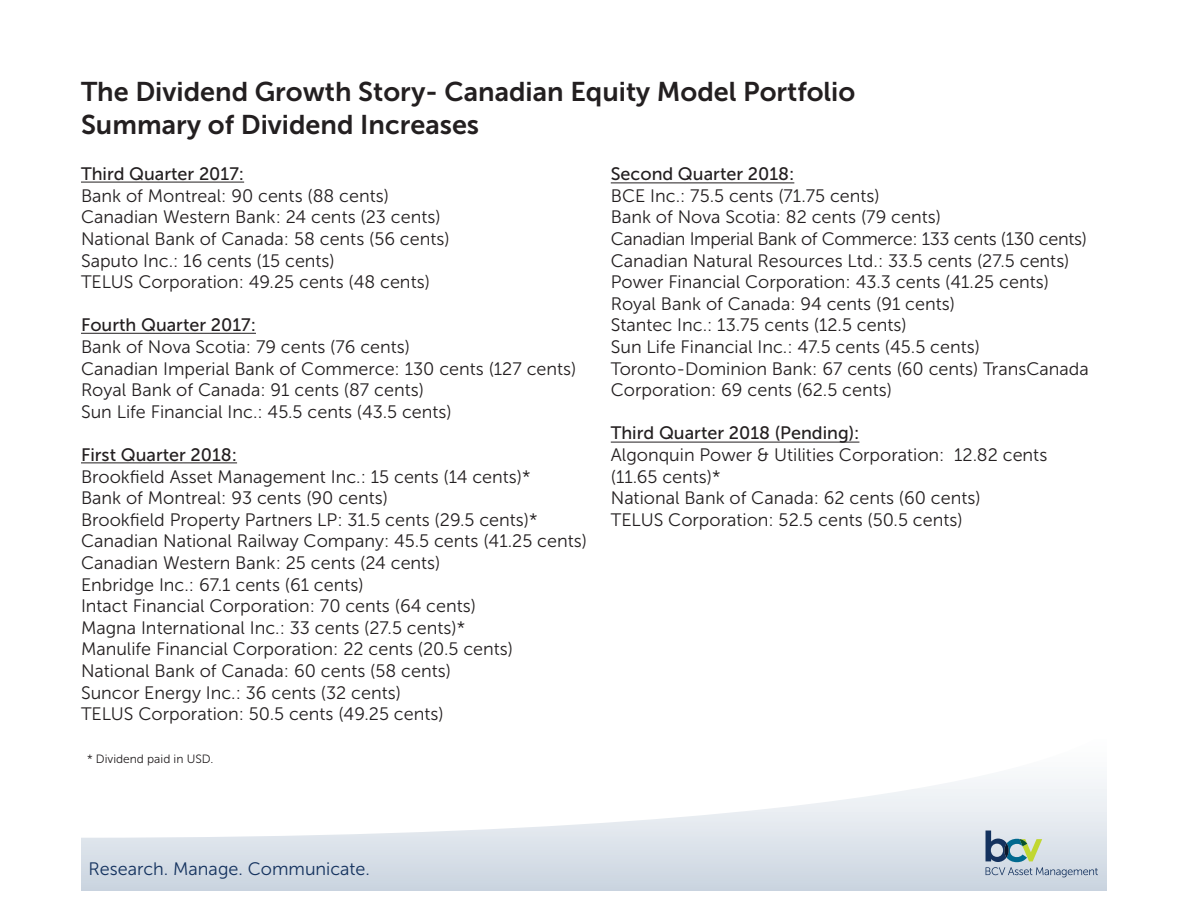
<style>
.page{position:relative;width:1188px;height:918px;background:#fff}
.page>*{position:absolute;margin:0;border:0;box-sizing:border-box;transform-origin:0 0}
.t1{font:27px "Museo Sans 700";color:#231f20}
.t2{font:18px/21.6px "Museo Sans 300";color:#231f20}
.t3{font:18px "Museo Sans 500";color:#231f20}
.t4{font:18px "Museo Sans 300";color:#14325e}
.t5{font:12px "Museo Sans 300";color:#231f20}
.s1{font-family:"Museo Sans 500"}
</style>
<div class="page">
<svg style="left:81px;top:779px;width:1026px;height:112px"></svg>
<svg style="left:986px;top:831px;width:112px;height:46px;background:#b8c6cd"></svg>
<hr style="left:81px;top:182px;width:163px;height:1px;background:#231f20">
<hr style="left:81px;top:333px;width:175px;height:1px;background:#231f20">
<hr style="left:81px;top:462px;width:156px;height:1px;background:#231f20">
<hr style="left:611px;top:182px;width:183px;height:1px;background:#231f20">
<hr style="left:611px;top:442px;width:248px;height:1px;background:#231f20">
<p class="t1" style="left:81px;top:77px;width:776px">The Dividend Growth Story- Canadian Equity Model Portfolio</p>
<p class="t1" style="left:81px;top:109px;width:400px">Summary of Dividend Increases</p>
<p class="t3" style="left:81px;top:164px;width:165px">Third Quarter 2017:</p>
<p class="t2" style="left:81px;top:185px;width:309px">Bank of Montreal: 90 cents (88 cents)</p>
<p class="t2" style="left:81px;top:207px;width:361px">Canadian Western Bank: 24 cents (23 cents)</p>
<p class="t2" style="left:81px;top:228px;width:370px">National Bank of Canada: 58 cents (56 cents)</p>
<p class="t2" style="left:81px;top:250px;width:255px">Saputo Inc.: 16 cents (15 cents)</p>
<p class="t2" style="left:81px;top:271px;width:350px">TELUS Corporation: 49.25 cents (48 cents)</p>
<p class="t3" style="left:81px;top:315px;width:176px">Fourth Quarter 2017:</p>
<p class="t2" style="left:81px;top:336px;width:331px">Bank of Nova Scotia: 79 cents (76 cents)</p>
<p class="t2" style="left:81px;top:358px;width:497px">Canadian Imperial Bank of Commerce: 130 cents (127 cents)</p>
<p class="t2" style="left:81px;top:379px;width:344px">Royal Bank of Canada: 91 cents (87 cents)</p>
<p class="t2" style="left:81px;top:401px;width:372px">Sun Life Financial Inc.: 45.5 cents (43.5 cents)</p>
<p class="t3" style="left:81px;top:445px;width:158px">First Quarter 2018:</p>
<p class="t2" style="left:81px;top:466px;width:451px">Brookfield Asset Management Inc.: 15 cents (14 cents)*</p>
<p class="t2" style="left:81px;top:487px;width:309px">Bank of Montreal: 93 cents (90 cents)</p>
<p class="t2" style="left:81px;top:509px;width:458px">Brookfield Property Partners LP: 31.5 cents (29.5 cents)*</p>
<p class="t2" style="left:81px;top:531px;width:507px">Canadian National Railway Company: 45.5 cents (41.25 cents)</p>
<p class="t2" style="left:81px;top:552px;width:361px">Canadian Western Bank: 25 cents (24 cents)</p>
<p class="t2" style="left:81px;top:574px;width:284px">Enbridge Inc.: 67.1 cents (61 cents)</p>
<p class="t2" style="left:81px;top:595px;width:397px">Intact Financial Corporation: 70 cents (64 cents)</p>
<p class="t2" style="left:81px;top:617px;width:386px">Magna International Inc.: 33 cents (27.5 cents)*</p>
<p class="t2" style="left:81px;top:639px;width:434px">Manulife Financial Corporation: 22 cents (20.5 cents)</p>
<p class="t2" style="left:81px;top:660px;width:371px">National Bank of Canada: 60 cents (58 cents)</p>
<p class="t2" style="left:81px;top:682px;width:321px">Suncor Energy Inc.: 36 cents (32 cents)</p>
<p class="t2" style="left:81px;top:703px;width:364px">TELUS Corporation: 50.5 cents (49.25 cents)</p>
<p class="t2" style="left:611px;top:163px;width:480px"><span class="s1">Second Quarter 2018:<br></span>BCE Inc.: 75.5 cents (71.75 cents)<br>Bank of Nova Scotia: 82 cents (79 cents)<br>Canadian Imperial Bank of Commerce: 133 cents (130 cents)<br>Canadian Natural Resources Ltd.: 33.5 cents (27.5 cents)<br>Power Financial Corporation: 43.3 cents (41.25 cents)<br>Royal Bank of Canada: 94 cents (91 cents)<br>Stantec Inc.: 13.75 cents (12.5 cents)<br>Sun Life Financial Inc.: 47.5 cents (45.5 cents)<br>Toronto-Dominion Bank: 67 cents (60 cents) TransCanada Corporation: 69 cents (62.5 cents)</p>
<p class="t2" style="left:611px;top:423px;width:438px"><span class="s1">Third Quarter 2018 (Pending):<br></span>Algonquin Power &amp; Utilities Corporation: 12.82 cents (11.65 cents)*<br>National Bank of Canada: 62 cents (60 cents)<br>TELUS Corporation: 52.5 cents (50.5 cents)</p>
<p class="t5" style="left:87px;top:752px;width:128px">* Dividend paid in USD.</p>
<p class="t4" style="left:89px;top:859px;width:283px">Research. Manage. Communicate.</p>
</div>
